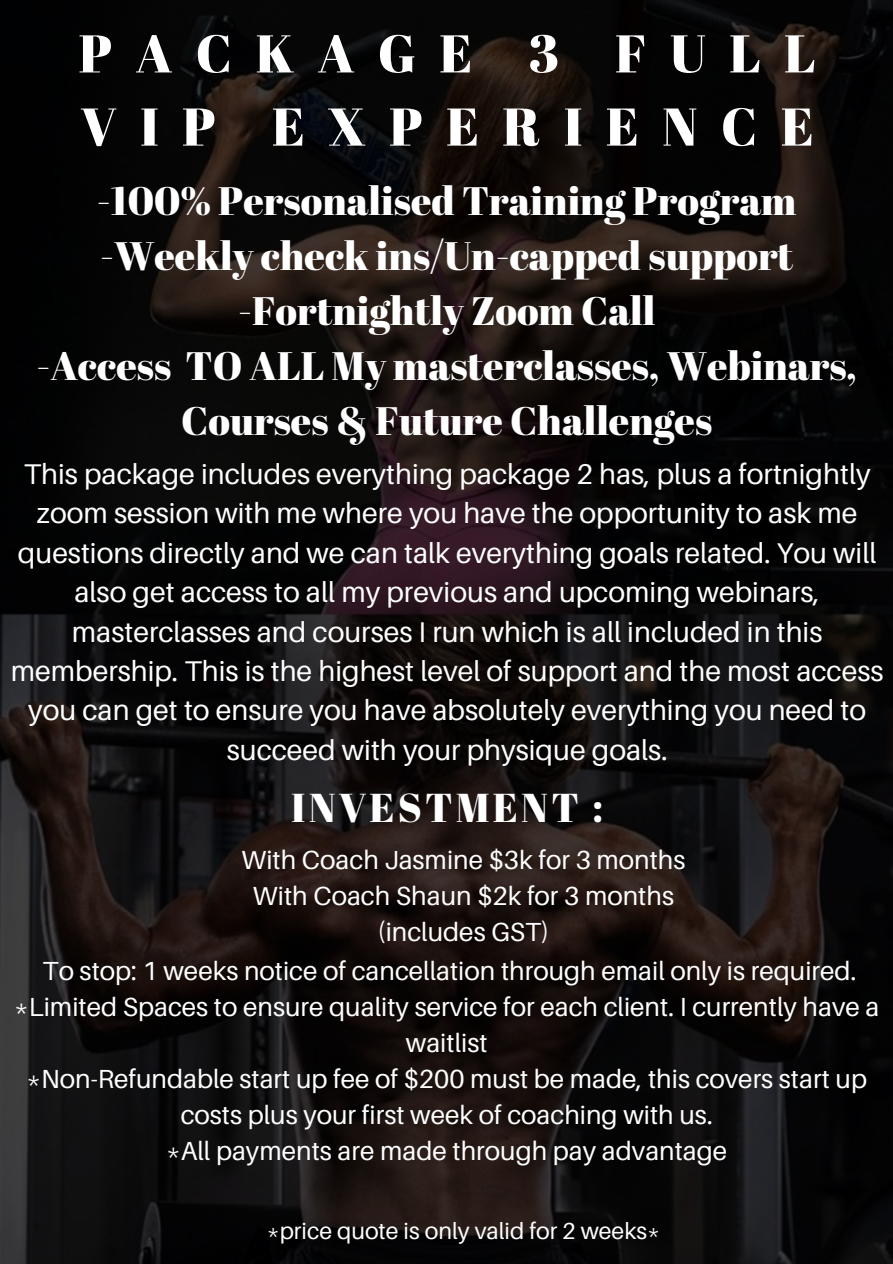
<style>
.page{position:relative;width:893px;height:1264px;background:#fff}
.page>*{position:absolute;margin:0;border:0;box-sizing:border-box;transform-origin:0 0}
.t1{font:52.95px/73.2px "Abril Fatface";letter-spacing:.44em;color:#fff}
.t2{font:40.2px "Abril Fatface";letter-spacing:.08em;color:#fff}
.t3{font:39.75px/55.2px "Abril Fatface";color:#fff;text-align:center}
.t4{font:28.5px/39.3px "Aileron";color:#fff;text-align:center}
.t5{font:26.1px/36px "Aileron";color:#fff;text-align:center}
.t6{font:23.1px "Aileron";color:#fff}
</style>
<div class="page">
<img style="left:0;top:0;width:892px;height:1263px">
<p class="t1" style="left:79px;top:16px;width:738px">PACKAGE 3 FULL<br>VIP EXPERIENCE</p>
<p class="t3" style="left:97px;top:172px;width:701px">-100% Personalised Training Program</p>
<p class="t3" style="left:100px;top:227px;width:694px">-Weekly check ins/Un-capped support</p>
<p class="t3" style="left:238px;top:282px;width:419px">-Fortnightly Zoom Call</p>
<p class="t3" style="left:36px;top:337px;width:822px">-Access TO ALL My masterclasses, Webinars,<br>Courses &amp; Future Challenges</p>
<p class="t4" style="left:11px;top:454px;width:874px">This package includes everything package 2 has, plus a fortnightly zoom session with me where you have the opportunity to ask me questions directly and we can talk everything goals related. You will also get access to all my previous and upcoming webinars, masterclasses and courses I run which is all included in this membership. This is the highest level of support and the most access you can get to ensure you have absolutely everything you need to succeed with your physique goals.</p>
<p class="t2" style="left:291px;top:779px;width:313px">INVESTMENT :</p>
<p class="t5" style="left:241px;top:841px;width:445px">With Coach Jasmine $3k for 3 months</p>
<p class="t5" style="left:253px;top:877px;width:422px">With Coach Shaun $2k for 3 months</p>
<p class="t5" style="left:377px;top:913px;width:173px">(includes GST)</p>
<p class="t5" style="left:43px;top:952px;width:815px">To stop: 1 weeks notice of cancellation through email only is required.</p>
<p class="t5" style="left:14px;top:988px;width:866px">*Limited Spaces to ensure quality service for each client. I currently have a waitlist</p>
<p class="t5" style="left:26px;top:1060px;width:842px">*Non-Refundable start up fee of $200 must be made, this covers start up costs plus your first week of coaching with us.</p>
<p class="t5" style="left:166px;top:1132px;width:562px">*All payments are made through pay advantage</p>
<p class="t6" style="left:267px;top:1216px;width:394px">*price quote is only valid for 2 weeks*</p>
</div>
